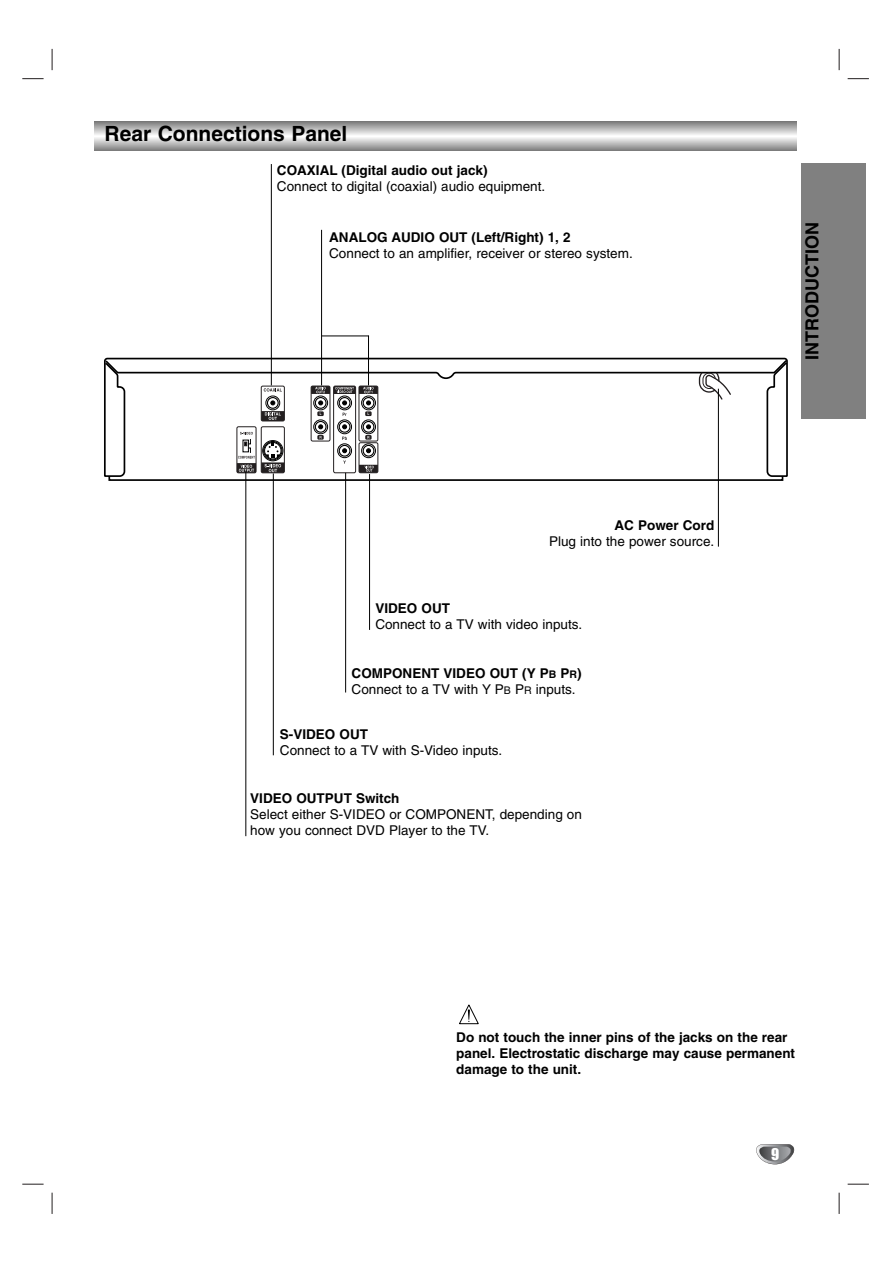
<style>
.page{position:relative;width:893px;height:1263px;background:#fff}
.page>*{position:absolute;margin:0;border:0;box-sizing:border-box;transform-origin:0 0}
.t1{font:700 21px "Helvetica";color:#000}
.t2{font:700 18px "Helvetica";color:#000}
.t3{font:15px "Impact";color:#fff}
.t4{font:13.5px/16.2px "Helvetica";color:#000}
.t5{font:700 13.5px/16.2px "Helvetica";color:#000}
.s1{font-weight:700}
.s2{font-weight:700;font-size:10.5px}
.s3{font-size:10.5px}
</style>
<div class="page">
<svg style="left:52px;top:49px;width:1px;height:21px"></svg>
<svg style="left:838px;top:49px;width:1px;height:21px"></svg>
<svg style="left:52px;top:1193px;width:1px;height:21px"></svg>
<svg style="left:838px;top:1193px;width:1px;height:21px"></svg>
<svg style="left:22px;top:78px;width:22px;height:1px"></svg>
<svg style="left:847px;top:78px;width:21px;height:1px"></svg>
<svg style="left:22px;top:1184px;width:22px;height:1px"></svg>
<svg style="left:847px;top:1184px;width:21px;height:1px"></svg>
<div style="left:800px;top:164px;width:65px;height:255px;background:#808080"></div>
<svg style="left:756px;top:1144px;width:39px;height:20px"></svg>
<div style="left:95px;top:121px;width:701px;height:30px;background:#777"></div>
<div style="left:95px;top:122px;width:701px;height:28px;background:#808080"></div>
<div style="left:95px;top:123px;width:701px;height:26px;background:#8a8a8a"></div>
<div style="left:95px;top:124px;width:701px;height:24px;background:#939393"></div>
<div style="left:95px;top:125px;width:701px;height:22px;background:#9c9c9c"></div>
<div style="left:95px;top:126px;width:701px;height:20px;background:#a5a5a5"></div>
<div style="left:95px;top:127px;width:701px;height:18px;background:#aeaeae"></div>
<div style="left:95px;top:128px;width:701px;height:16px;background:#b8b8b8"></div>
<div style="left:95px;top:129px;width:701px;height:14px;background:#c1c1c1"></div>
<div style="left:95px;top:130px;width:701px;height:12px;background:#cbcbcb"></div>
<div style="left:95px;top:131px;width:701px;height:10px;background:#d4d4d4"></div>
<div style="left:95px;top:132px;width:701px;height:8px;background:#dedede"></div>
<div style="left:95px;top:133px;width:701px;height:6px;background:#e7e7e7"></div>
<hr style="left:95px;top:134px;width:701px;height:4px;background:#f1f1f1">
<hr style="left:95px;top:135px;width:701px;height:2px;background:#fafafa">
<hr style="left:95px;top:136px;width:701px;height:1px;background:#fff">
<div style="left:108px;top:475px;width:675px;height:6px;border:2px solid #000"></div>
<svg style="left:104px;top:357px;width:684px;height:121px"></svg>
<svg style="left:313px;top:396px;width:15px;height:14px"></svg>
<div style="left:315px;top:397px;width:11px;height:12px;border:1px solid #000;border-radius:50%"></div>
<svg style="left:265px;top:396px;width:15px;height:14px"></svg>
<div style="left:267px;top:397px;width:12px;height:12px;border:1px solid #000;border-radius:50%"></div>
<svg style="left:337px;top:396px;width:15px;height:14px"></svg>
<div style="left:339px;top:397px;width:11px;height:12px;border:1px solid #000;border-radius:50%"></div>
<svg style="left:361px;top:396px;width:15px;height:14px"></svg>
<div style="left:362px;top:397px;width:12px;height:12px;border:1px solid #000;border-radius:50%"></div>
<svg style="left:104px;top:358px;width:684px;height:47px"></svg>
<svg style="left:313px;top:420px;width:15px;height:14px"></svg>
<div style="left:315px;top:421px;width:11px;height:12px;border:1px solid #000;border-radius:50%"></div>
<svg style="left:318px;top:425px;width:5px;height:4px"></svg>
<svg style="left:337px;top:420px;width:15px;height:14px"></svg>
<div style="left:339px;top:421px;width:11px;height:12px;border:1px solid #000;border-radius:50%"></div>
<svg style="left:342px;top:425px;width:5px;height:4px"></svg>
<svg style="left:361px;top:420px;width:15px;height:14px"></svg>
<div style="left:362px;top:421px;width:12px;height:12px;border:1px solid #000;border-radius:50%"></div>
<svg style="left:366px;top:425px;width:4px;height:4px"></svg>
<svg style="left:337px;top:444px;width:15px;height:14px"></svg>
<div style="left:339px;top:445px;width:11px;height:12px;border:1px solid #000;border-radius:50%"></div>
<svg style="left:342px;top:449px;width:5px;height:4px"></svg>
<svg style="left:361px;top:444px;width:15px;height:14px"></svg>
<div style="left:362px;top:445px;width:12px;height:12px;border:1px solid #000;border-radius:50%"></div>
<svg style="left:366px;top:449px;width:4px;height:4px"></svg>
<svg style="left:237px;top:432px;width:47px;height:41px"></svg>
<svg style="left:459px;top:1004px;width:20px;height:21px"></svg>
<hr style="left:718px;top:389px;width:1px;height:158px;background:#000">
<hr style="left:245px;top:471px;width:1px;height:365px;background:#000">
<hr style="left:273px;top:473px;width:1px;height:282px;background:#000">
<hr style="left:345px;top:473px;width:1px;height:220px;background:#000">
<hr style="left:369px;top:474px;width:1px;height:156px;background:#000">
<hr style="left:271px;top:164px;width:1px;height:221px;background:#000">
<hr style="left:321px;top:230px;width:1px;height:155px;background:#000">
<hr style="left:368px;top:336px;width:1px;height:49px;background:#000">
<hr style="left:322px;top:336px;width:47px;height:1px;background:#000">
<h1 class="t1" style="left:105px;top:126px;width:244px">Rear Connections Panel</h1>
<p class="t5" style="left:277px;top:163px;width:212px">COAXIAL (Digital audio out jack)</p>
<p class="t4" style="left:277px;top:180px;width:270px">Connect to digital (coaxial) audio equipment.</p>
<p class="t5" style="left:329px;top:230px;width:243px">ANALOG AUDIO OUT (Left/Right) 1, 2</p>
<p class="t4" style="left:329px;top:246px;width:305px">Connect to an amplifier, receiver or stereo system.</p>
<p class="t5" style="left:614px;top:518px;width:101px">AC Power Cord</p>
<p class="t4" style="left:549px;top:534px;width:167px">Plug into the power source.</p>
<p class="t5" style="left:375px;top:601px;width:76px">VIDEO OUT</p>
<p class="t4" style="left:375px;top:618px;width:208px">Connect to a TV with video inputs.</p>
<p class="t4" style="left:351px;top:666px;width:231px"><span class="s1">COMPONENT VIDEO OUT (Y P</span><span class="s2">B</span> <span class="s1">P</span><span class="s2">R</span><span class="s1">)<br></span>Connect to a TV with Y P<span class="s3">B</span> P<span class="s3">R</span> inputs.</p>
<p class="t5" style="left:280px;top:728px;width:90px">S-VIDEO OUT</p>
<p class="t4" style="left:280px;top:744px;width:224px">Connect to a TV with S-Video inputs.</p>
<p class="t5" style="left:250px;top:792px;width:151px">VIDEO OUTPUT Switch</p>
<p class="t4" style="left:250px;top:808px;width:333px">Select either S-VIDEO or COMPONENT, depending on how you connect DVD Player to the TV.</p>
<h2 class="t2" style="left:805px;top:360px;width:139px;rotate:-90deg">INTRODUCTION</h2>
<p class="t5" style="left:456px;top:1030px;width:340px">Do not touch the inner pins of the jacks on the rear panel. Electrostatic discharge may cause permanent damage to the unit.</p>
<p class="t3" style="left:771px;top:1149px;width:10px">9</p>
</div>
